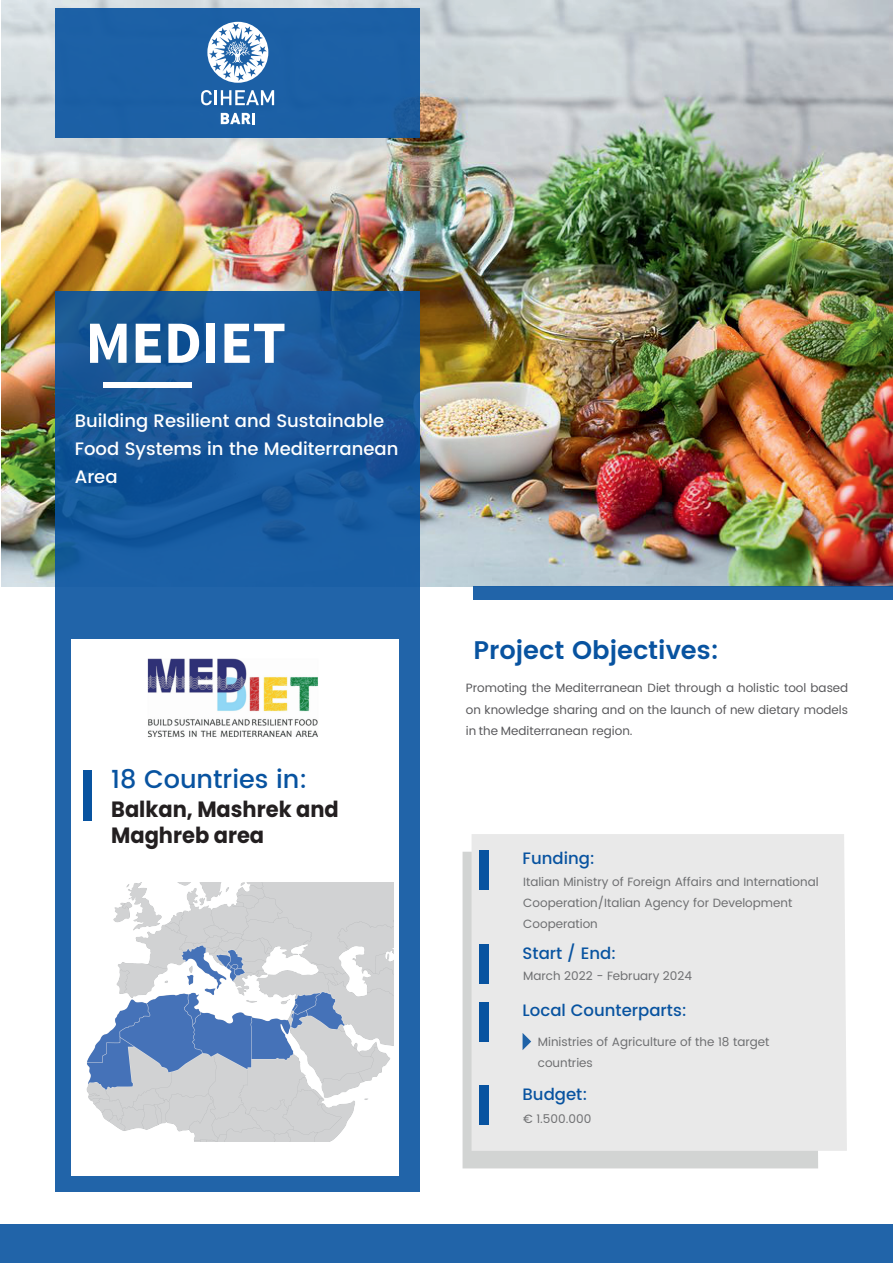
<style>
.page{position:relative;width:893px;height:1263px;background:#fff}
.page>*{position:absolute;margin:0;border:0;box-sizing:border-box;transform-origin:0 0}
.t1{font:700 60px "Source Sans Pro";color:#fff}
.t2{font:600 25.5px "Poppins";color:#0853a0}
.t3{font:500 25.5px "Poppins";color:#0853a0}
.t4{font:22.05px/25.2px "Poppins";color:#231f20;scale:.95 1}
.t5{font:500 18px/28.2px "Poppins";color:#fff}
.t6{font:500 16.5px "Poppins";color:#0853a0}
.t7{font:12px/21.1px "Poppins";color:#6e6f71}
.t8{font:12px/21.1px "Poppins";color:#59595c;text-align:justify}
</style>
<div class="page">
<img style="left:2px;top:0;width:890px;height:587px">
<div style="left:55px;top:8px;width:364px;height:129px;background:#1c60a5"></div>
<svg style="left:207px;top:22px;width:61px;height:61px"></svg>
<svg style="left:201px;top:90px;width:73px;height:15px"></svg>
<svg style="left:221px;top:113px;width:34px;height:11px"></svg>
<svg style="left:55px;top:291px;width:364px;height:901px;fill:#1c5ea3"></svg>
<div style="left:103px;top:382px;width:88px;height:6px;background:#fff"></div>
<div style="left:71px;top:640px;width:328px;height:536px;background:#fff"></div>
<div style="left:473px;top:587px;width:420px;height:13px;background:#2164a9"></div>
<div style="left:463px;top:852px;width:355px;height:316px;background:#d2d4d3"></div>
<div style="left:472px;top:834px;width:375px;height:317px;background:#e9e9e9"></div>
<div style="left:479px;top:944px;width:10px;height:40px;background:#0853a0"></div>
<div style="left:479px;top:850px;width:10px;height:40px;background:#0853a0"></div>
<div style="left:479px;top:1002px;width:10px;height:40px;background:#0853a0"></div>
<div style="left:479px;top:1085px;width:10px;height:40px;background:#0853a0"></div>
<svg style="left:523px;top:1033px;width:8px;height:17px"></svg>
<div style="left:83px;top:770px;width:9px;height:50px;background:#0853a0"></div>
<div style="left:0;top:1225px;width:893px;height:38px;background:#2164a9"></div>
<img style="left:147px;top:658px;width:171px;height:80px">
<img style="left:86px;top:882px;width:307px;height:259px">
<h1 class="t1" style="left:85px;top:304px;width:202px">MEDIET</h1>
<h3 class="t5" style="left:75px;top:407px;width:325px">Building Resilient and Sustainable<br>Food Systems in the Mediterranean<br>Area</h3>
<h2 class="t3" style="left:111px;top:760px;width:198px">18 Countries in:</h2>
<h3 class="t4" style="left:111px;top:797px;width:241px">Balkan, Mashrek and<br>Maghreb area</h3>
<h2 class="t2" style="left:473px;top:631px;width:247px">Project Objectives:</h2>
<p class="t8" style="left:466px;top:678px;width:384px">Promoting the Mediterranean Diet through a holistic tool based on knowledge sharing and on the launch of new dietary models in the Mediterranean region.</p>
<h3 class="t6" style="left:523px;top:846px;width:74px">Funding:</h3>
<p class="t7" style="left:523px;top:872px;width:297px">Italian Ministry of Foreign Affairs and International<br>Cooperation/Italian Agency for Development<br>Cooperation</p>
<p class="t7" style="left:523px;top:966px;width:170px">March 2022 - February 2024</p>
<h3 class="t6" style="left:523px;top:941px;width:95px">Start / End:</h3>
<h3 class="t6" style="left:523px;top:998px;width:166px">Local Counterparts:</h3>
<p class="t7" style="left:538px;top:1031px;width:233px">Ministries of Agriculture of the 18 target countries</p>
<h3 class="t6" style="left:523px;top:1082px;width:66px">Budget:</h3>
<p class="t7" style="left:523px;top:1108px;width:70px">€ 1.500.000</p>
</div>
